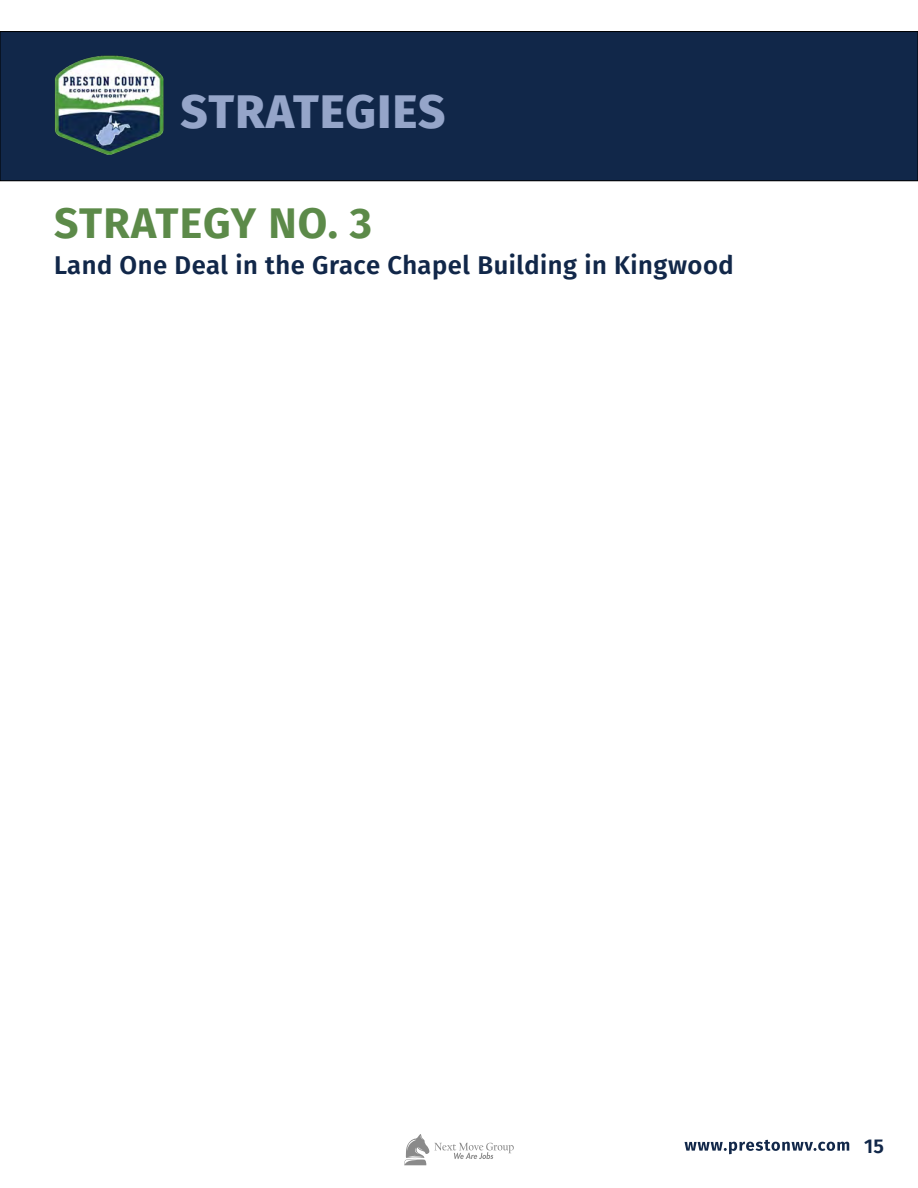
<style>
.page{position:relative;width:918px;height:1188px;background:#fff}
.page>*{position:absolute;margin:0;border:0;box-sizing:border-box;transform-origin:0 0}
.Cover_Subhead{font:800 47.1px "Fira Sans";letter-spacing:.03em;color:#95a5c9}
.Cover_Subhead-2{font:700 42.75px "Fira Sans";letter-spacing:.025em;color:#5c8a49}
.Cover_Subhead-3{font:600 25.65px "Fira Sans";letter-spacing:.02em;color:#112749}
.t1{font:600 19.95px "Fira Sans";color:#112749}
</style>
<div class="page">
<svg style="left:404px;top:1134px;width:110px;height:31px"></svg>
<svg style="left:685px;top:1140px;width:164px;height:14px"></svg>
<div style="left:0;top:32px;width:918px;height:149px;background:#112749"></div>
<div style="left:0;top:31px;width:918px;height:150px;border:1px solid #000"></div>
<img style="left:55px;top:55px;width:109px;height:100px">
<p class="Cover_Subhead" style="left:181px;top:71px;width:267px">STRATEGIES</p>
<p class="Cover_Subhead-2" style="left:54px;top:187px;width:319px">STRATEGY NO. 3</p>
<p class="Cover_Subhead-3" style="left:54px;top:244px;width:681px">Land One Deal in the Grace Chapel Building in Kingwood</p>
<p class="t1" style="left:864px;top:1129px;width:22px">15</p>
</div>
